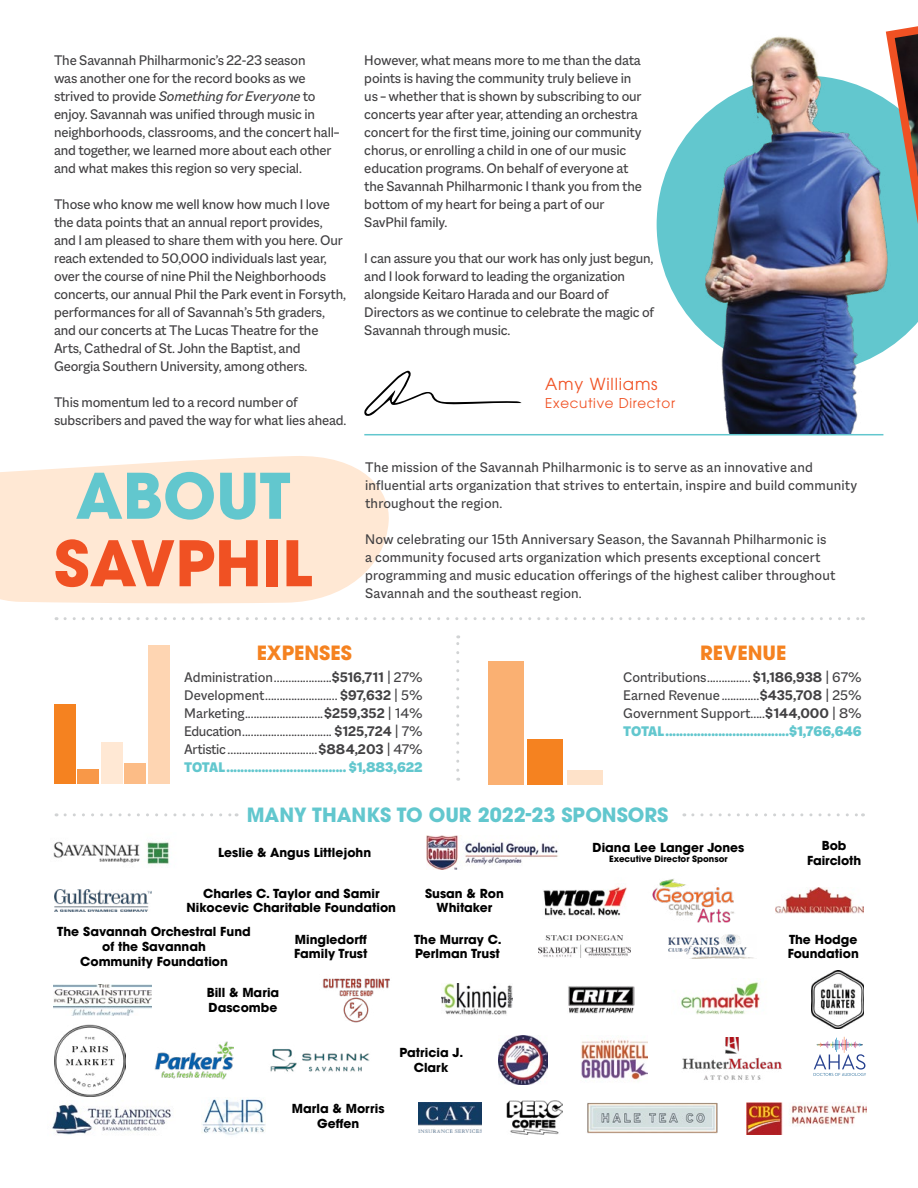
<style>
.page{position:relative;width:918px;height:1188px;background:#fff}
.page>*{position:absolute;margin:0;border:0;box-sizing:border-box;transform-origin:0 0}
.t1{font:700 62.25px "ITC Avant Garde Pro";color:#f05123}
.t2{font:700 62.25px "ITC Avant Garde Pro";color:#62c7ce}
.t3{font:700 19.5px "ITC Avant Garde Pro";color:#62c7ce}
.t4{font:700 19.5px "ITC Avant Garde Pro";color:#f58220}
.t5{font:16.5px "ITC Avant Garde Pro";letter-spacing:.05em;color:#f05123}
.t6{font:15px/18px "Macklin Sans";letter-spacing:-.01em;color:#414042}
.t7{font:15px/18px "Macklin Sans";color:#424143;text-align:justify}
.t8{font:15px/18px "Macklin Sans";letter-spacing:.01em;color:#414042}
.t9{font:13.5px "ITC Avant Garde Pro";letter-spacing:.05em;color:#f05123}
.t10{font:700 12.3px/14.9px "ITC Avant Garde Pro";color:#000;text-align:center}
.t11{font:700 8.7px "ITC Avant Garde Pro";color:#000}
.s1{font-style:italic}
.s2{font-weight:700}
.s3{font-weight:900;color:#62c7ce}
</style>
<div class="page">
<svg style="left:0;top:456px;width:389px;height:148px;background:#ffead8"></svg>
<svg style="left:657px;top:125px;width:261px;height:216px;fill:#62c7ce"></svg>
<svg style="left:364px;top:370px;width:158px;height:46px"></svg>
<img style="left:695px;top:36px;width:203px;height:398px">
<hr style="left:364px;top:434px;width:519px;height:1px;background:#62c7ce">
<svg style="left:881px;top:26px;width:37px;height:285px;background:#7c9e9b"></svg>
<svg style="left:65px;top:813px;width:172px;height:3px"></svg>
<svg style="left:693px;top:813px;width:171px;height:3px"></svg>
<svg style="left:65px;top:617px;width:799px;height:3px"></svg>
<svg style="left:456px;top:635px;width:3px;height:135px"></svg>
<img style="left:53px;top:841px;width:116px;height:24px">
<img style="left:427px;top:836px;width:131px;height:33px">
<img style="left:55px;top:890px;width:96px;height:21px">
<img style="left:652px;top:879px;width:82px;height:44px">
<img style="left:538px;top:935px;width:92px;height:23px">
<img style="left:668px;top:935px;width:86px;height:23px">
<img style="left:54px;top:984px;width:97px;height:32px">
<img style="left:322px;top:978px;width:68px;height:45px">
<img style="left:442px;top:984px;width:70px;height:31px">
<img style="left:568px;top:986px;width:67px;height:28px">
<img style="left:681px;top:982px;width:79px;height:33px">
<img style="left:811px;top:971px;width:53px;height:58px">
<img style="left:155px;top:1041px;width:78px;height:38px">
<img style="left:270px;top:1049px;width:100px;height:23px">
<img style="left:499px;top:1036px;width:48px;height:48px">
<img style="left:581px;top:1040px;width:67px;height:40px">
<img style="left:682px;top:1037px;width:100px;height:43px">
<img style="left:52px;top:1104px;width:119px;height:31px">
<img style="left:419px;top:1102px;width:62px;height:31px">
<img style="left:507px;top:1100px;width:56px;height:35px">
<img style="left:587px;top:1103px;width:131px;height:31px">
<img style="left:776px;top:888px;width:88px;height:25px">
<img style="left:54px;top:1024px;width:71px;height:72px">
<div style="left:567px;top:770px;width:35px;height:14px;background:#fee2c9"></div>
<div style="left:528px;top:739px;width:35px;height:45px;background:#f58220"></div>
<div style="left:488px;top:661px;width:36px;height:123px;background:#fab072"></div>
<div style="left:148px;top:646px;width:21px;height:138px;background:#fed5b2"></div>
<div style="left:125px;top:763px;width:21px;height:21px;background:#fcbc86"></div>
<div style="left:101px;top:743px;width:21px;height:41px;background:#ffe8d4"></div>
<div style="left:78px;top:769px;width:21px;height:15px;background:#f89848"></div>
<div style="left:54px;top:705px;width:21px;height:79px;background:#f58220"></div>
<img style="left:543px;top:886px;width:84px;height:30px">
<img style="left:201px;top:1099px;width:65px;height:36px">
<img style="left:747px;top:1102px;width:120px;height:32px">
<svg style="left:814px;top:1037px;width:52px;height:39px"></svg>
<p class="t6" style="left:54px;top:51px;width:287px">The Savannah Philharmonic’s 22-23 season<br>was another one for the record books as we strived to provide <span class="s1">Something for Everyone</span> to enjoy. Savannah was unified through music in neighborhoods, classrooms, and the concert hall– and together, we learned more about each other and what makes this region so very special.</p>
<p class="t6" style="left:54px;top:195px;width:294px">Those who know me well know how much I love the data points that an annual report provides, and I am pleased to share them with you here. Our reach extended to 50,000 individuals last year, over the course of nine Phil the Neighborhoods concerts, our annual Phil the Park event in Forsyth, performances for all of Savannah’s 5th graders, and our concerts at The Lucas Theatre for the Arts, Cathedral of St. John the Baptist, and Georgia Southern University, among others.</p>
<p class="t6" style="left:54px;top:393px;width:294px">This momentum led to a record number of subscribers and paved the way for what lies ahead.</p>
<h1 class="t2" style="left:76px;top:454px;width:216px">ABOUT</h1>
<h1 class="t1" style="left:54px;top:522px;width:260px">SAVPHIL</h1>
<p class="t6" style="left:364px;top:51px;width:279px">However, what means more to me than the data points is having the community truly believe in us – whether that is shown by subscribing to our concerts year after year, attending an orchestra concert for the first time, joining our community chorus, or enrolling a child in one of our music education programs. On behalf of everyone at the Savannah Philharmonic I thank you from the bottom of my heart for being a part of our SavPhil family.</p>
<p class="t6" style="left:364px;top:249px;width:291px">I can assure you that our work has only just begun, and I look forward to leading the organization alongside Keitaro Harada and our Board of Directors as we continue to celebrate the magic of Savannah through music.</p>
<p class="t5" style="left:545px;top:374px;width:114px">Amy Williams</p>
<p class="t9" style="left:545px;top:395px;width:131px">Executive Director</p>
<p class="t8" style="left:365px;top:458px;width:494px">The mission of the Savannah Philharmonic is to serve as an innovative and influential arts organization that strives to entertain, inspire and build community throughout the region.</p>
<p class="t8" style="left:365px;top:530px;width:472px">Now celebrating our 15th Anniversary Season, the Savannah Philharmonic is a community focused arts organization which presents exceptional concert programming and music education offerings of the highest caliber throughout Savannah and the southeast region.</p>
<h2 class="t4" style="left:257px;top:640px;width:97px">EXPENSES</h2>
<h2 class="t4" style="left:700px;top:640px;width:88px">REVENUE</h2>
<p class="t7" style="left:184px;top:668px;width:240px">Administration....................<span class="s2">$516,711</span> | 27% Development......................... <span class="s2">$97,632</span> | 5% Marketing...........................<span class="s2">$259,352</span> | 14% Education............................... <span class="s2">$125,724</span> | 7% Artistic ...............................<span class="s2">$884,203</span> | 47% <span class="s3">TOTAL.................................. $1,883,622</span></p>
<p class="t7" style="left:623px;top:668px;width:240px">Contributions............... <span class="s2">$1,186,938</span> | 67% Earned Revenue.............<span class="s2">$435,708</span> | 25% Government Support.....<span class="s2">$144,000</span> | 8% <span class="s3">TOTAL...................................$1,766,646</span></p>
<h2 class="t3" style="left:247px;top:802px;width:423px">MANY THANKS TO OUR 2022-23 SPONSORS</h2>
<p class="t10" style="left:218px;top:845px;width:154px">Leslie &amp; Angus Littlejohn</p>
<p class="t10" style="left:807px;top:838px;width:56px">Bob<br>Faircloth</p>
<p class="t10" style="left:425px;top:886px;width:80px">Susan &amp; Ron<br>Whitaker</p>
<p class="t10" style="left:593px;top:840px;width:153px">Diana Lee Langer Jones</p>
<p class="t11" style="left:609px;top:853px;width:120px">Executive Director Sponsor</p>
<p class="t10" style="left:187px;top:886px;width:211px">Charles C. Taylor and Samir<br>Nikocevic Charitable Foundation</p>
<p class="t10" style="left:57px;top:924px;width:195px">The Savannah Orchestral Fund of the Savannah<br>Community Foundation</p>
<p class="t10" style="left:294px;top:932px;width:75px;text-align:left">Mingledorff<br>Family Trust</p>
<p class="t10" style="left:788px;top:932px;width:73px;text-align:left">The Hodge<br>Foundation</p>
<p class="t10" style="left:207px;top:985px;width:74px;text-align:left">Bill &amp; Maria<br>Dascombe</p>
<p class="t10" style="left:414px;top:932px;width:89px;text-align:left">The Murray C.<br>Perlman Trust</p>
<p class="t10" style="left:292px;top:1101px;width:94px">Marla &amp; Morris<br>Geffen</p>
<p class="t10" style="left:399px;top:1045px;width:65px">Patricia J.<br>Clark</p>
</div>
